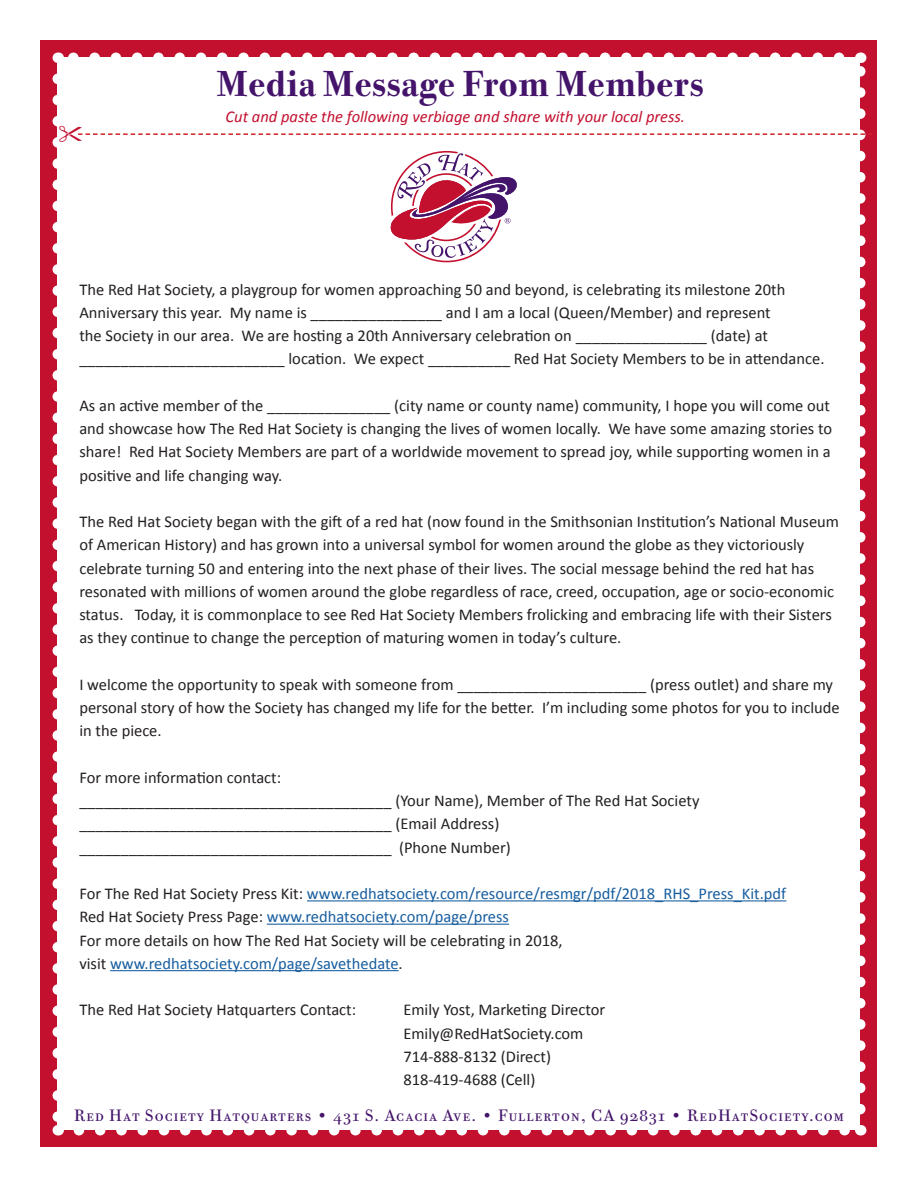
<style>
.page{position:relative;width:918px;height:1188px;background:#fff}
.page>*{position:absolute;margin:0;border:0;box-sizing:border-box;transform-origin:0 0}
.t1{font:700 36.3px "Bodoni Twe ITC";letter-spacing:.02em;color:#44146b;scale:.91 1}
.t2{font:16.5px/23.2px "Calibri";color:#231f20}
.t3{font:16.5px "Calibri";color:#175d9e}
.t4{font:16.5px "Bodoni Twe ITC Book SC";letter-spacing:.06em;color:#44146b}
.t5{font:italic 16.5px "Calibri";color:#c3102f}
.s1{color:#231f20}
</style>
<div class="page">
<div style="left:40px;top:40px;width:838px;height:1108px;background:#c3102f"></div>
<div style="left:52px;top:52px;width:820px;height:1084px;background:#fff"></div>
<p class="t1" style="left:217px;top:61px;width:536px">Media Message From Members</p>
<p class="t5" style="left:226px;top:106px;width:461px">Cut and paste the following verbiage and share with your local press.</p>
<p class="t2" style="left:79px;top:277px;width:747px">The Red Hat Society, a playgroup for women approaching 50 and beyond, is celebrating its milestone 20th Anniversary this year. My name is ________________ and I am a local (Queen/Member) and represent<br>the Society in our area. We are hosting a 20th Anniversary celebration on ________________ (date) at _________________________ location. We expect __________ Red Hat Society Members to be in attendance.</p>
<p class="t2" style="left:79px;top:393px;width:754px">As an active member of the _______________ (city name or county name) community, I hope you will come out and showcase how The Red Hat Society is changing the lives of women locally. We have some amazing stories to share! Red Hat Society Members are part of a worldwide movement to spread joy, while supporting women in a positive and life changing way.</p>
<p class="t2" style="left:79px;top:509px;width:761px">The Red Hat Society began with the gift of a red hat (now found in the Smithsonian Institution’s National Museum of American History) and has grown into a universal symbol for women around the globe as they victoriously celebrate turning 50 and entering into the next phase of their lives. The social message behind the red hat has resonated with millions of women around the globe regardless of race, creed, occupation, age or socio-economic status. Today, it is commonplace to see Red Hat Society Members frolicking and embracing life with their Sisters as they continue to change the perception of maturing women in today’s culture.</p>
<p class="t2" style="left:79px;top:672px;width:762px">I welcome the opportunity to speak with someone from _______________________ (press outlet) and share my personal story of how the Society has changed my life for the better. I’m including some photos for you to include in the piece.</p>
<p class="t2" style="left:79px;top:765px;width:203px">For more information contact:</p>
<p class="t2" style="left:79px;top:788px;width:622px">______________________________________ (Your Name), Member of The Red Hat Society</p>
<p class="t2" style="left:79px;top:811px;width:421px">______________________________________ (Email Address)</p>
<p class="t2" style="left:79px;top:835px;width:433px">______________________________________ (Phone Number)</p>
<p class="t3" style="left:79px;top:883px;width:708px"><span class="s1">For The Red Hat Society Press Kit:</span> www.redhatsociety.com/resource/resmgr/pdf/2018_RHS_Press_Kit.pdf</p>
<p class="t3" style="left:79px;top:907px;width:431px"><span class="s1">Red Hat Society Press Page:</span> www.redhatsociety.com/page/press</p>
<p class="t2" style="left:79px;top:928px;width:485px">For more details on how The Red Hat Society will be celebrating in 2018,</p>
<p class="t3" style="left:79px;top:953px;width:325px"><span class="s1">visit</span> www.redhatsociety.com/page/savethedate<span class="s1">.</span></p>
<p class="t2" style="left:79px;top:997px;width:278px">The Red Hat Society Hatquarters Contact:</p>
<p class="t2" style="left:403px;top:997px;width:203px">Emily Yost, Marketing Director</p>
<p class="t2" style="left:403px;top:1021px;width:182px">Emily@RedHatSociety.com</p>
<p class="t2" style="left:403px;top:1044px;width:149px">714-888-8132 (Direct)</p>
<p class="t2" style="left:403px;top:1067px;width:134px">818-419-4688 (Cell)</p>
<p class="t4" style="left:74px;top:1105px;width:771px">Red Hat Society Hatquarters • 431 S. Acacia Ave. • Fullerton, CA 92831 • RedHatSociety.com</p>
</div>
